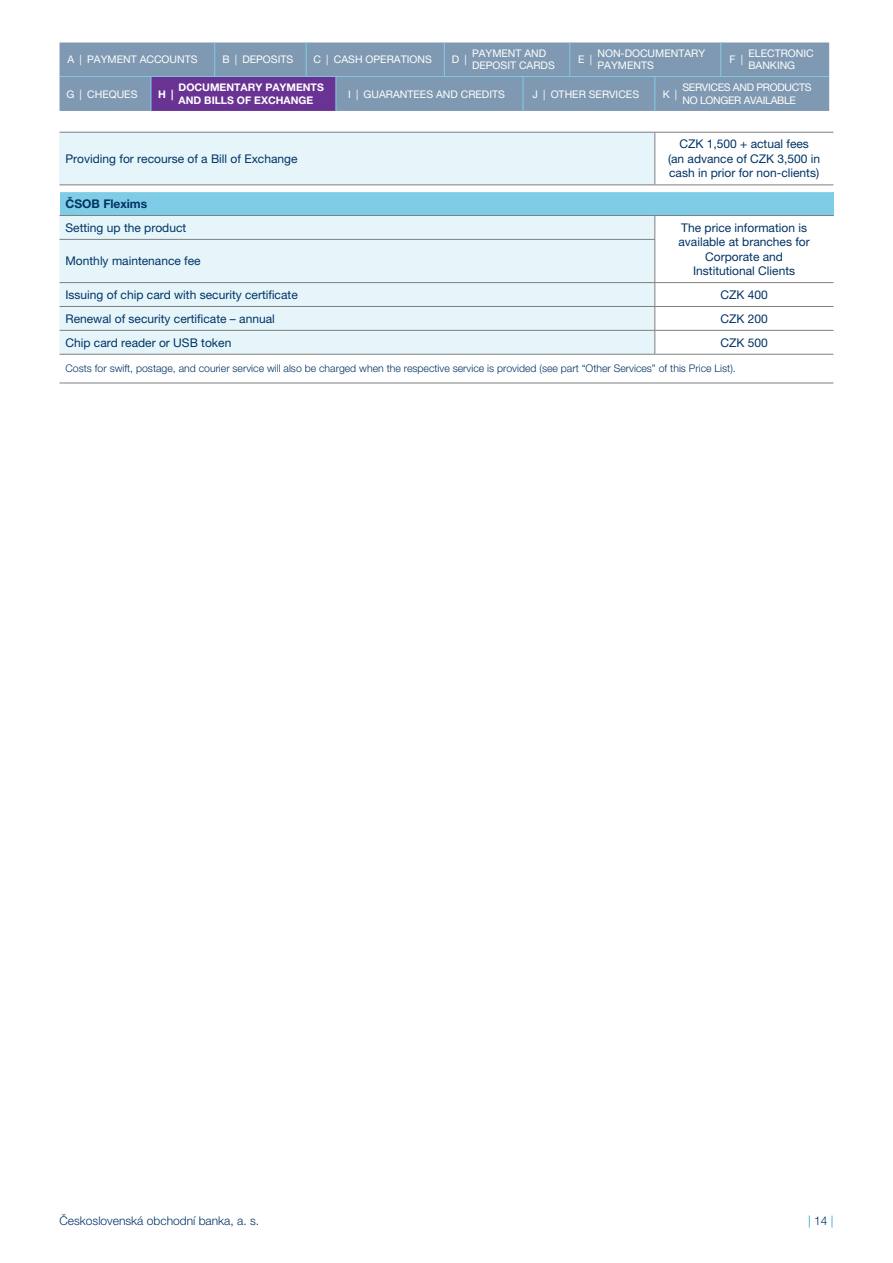
<style>
.page{position:relative;width:893px;height:1263px;background:#fff}
.page>*{position:absolute;margin:0;border:0;box-sizing:border-box;transform-origin:0 0}
.Normal_polozka{font:12px "Helvetica Neue LT Pro";color:#036}
.Normal_polozka_upros{font:12px/14.4px "Helvetica Neue LT Pro";color:#036;text-align:center}
.t1{font:300 12px "Helvetica Neue LT Pro";color:#036}
.Nadpis_hlavni_3{font:700 12px "Helvetica Neue LT Pro";color:#036}
.t2{font:300 12px "Helvetica Neue LT Pro";color:#0099cd}
.t3{font:10.5px/12.6px "Helvetica Neue LT Pro";color:#fff}
.Normal_poznamka_bez{font:300 10.5px "Helvetica Neue LT Pro";color:#036}
.t4{font:700 10.5px "Helvetica Neue LT Pro";color:#fff}
.t5{font:10.5px/12.6px "Helvetica Neue LT Pro";letter-spacing:-.03em;color:#fff}
.s1{color:#036}
</style>
<div class="page">
<div style="left:60px;top:132px;width:595px;height:53px;background:#e5f5fa"></div>
<hr style="left:60px;top:132px;width:595px;height:1px;background:#7f7f7f">
<hr style="left:655px;top:132px;width:178px;height:1px;background:#7f7f7f">
<hr style="left:654px;top:133px;width:1px;height:51px;background:#7f7f7f">
<hr style="left:60px;top:184px;width:595px;height:1px;background:#7f7f7f">
<hr style="left:655px;top:184px;width:178px;height:1px;background:#7f7f7f">
<div style="left:60px;top:192px;width:773px;height:23px;background:#7fcce6"></div>
<div style="left:60px;top:216px;width:594px;height:66px;background:#e5f5fa"></div>
<svg style="left:60px;top:283px;width:773px;height:100px;fill:#e5f5fa"></svg>
<hr style="left:60px;top:215px;width:595px;height:1px;background:#7f7f7f">
<hr style="left:655px;top:215px;width:178px;height:1px;background:#7f7f7f">
<svg style="left:654px;top:216px;width:1px;height:23px"></svg>
<hr style="left:60px;top:239px;width:595px;height:1px;background:#7f7f7f">
<hr style="left:654px;top:240px;width:1px;height:42px;background:#7f7f7f">
<hr style="left:60px;top:306px;width:595px;height:1px;background:#7f7f7f">
<hr style="left:655px;top:306px;width:178px;height:1px;background:#7f7f7f">
<hr style="left:60px;top:330px;width:595px;height:1px;background:#7f7f7f">
<hr style="left:655px;top:330px;width:178px;height:1px;background:#7f7f7f">
<hr style="left:60px;top:383px;width:595px;height:1px;background:#7f7f7f">
<hr style="left:655px;top:383px;width:178px;height:1px;background:#7f7f7f">
<hr style="left:60px;top:282px;width:595px;height:1px;background:#7f7f7f">
<hr style="left:655px;top:282px;width:178px;height:1px;background:#7f7f7f">
<svg style="left:654px;top:283px;width:1px;height:71px"></svg>
<hr style="left:60px;top:354px;width:595px;height:1px;background:#7f7f7f">
<hr style="left:655px;top:354px;width:178px;height:1px;background:#7f7f7f">
<svg style="left:60px;top:43px;width:769px;height:68px;background:#7c8daf"></svg>
<hr style="left:523px;top:77px;width:1px;height:34px;background:#80cce6">
<hr style="left:654px;top:77px;width:1px;height:34px;background:#80cce6">
<hr style="left:151px;top:77px;width:1px;height:34px;background:#80cce6">
<hr style="left:336px;top:77px;width:1px;height:34px;background:#80cce6">
<p class="t3" style="left:68px;top:53px;width:8px">A</p>
<p class="t3" style="left:80px;top:53px;width:4px">|</p>
<p class="t3" style="left:87px;top:53px;width:112px">PAYMENT ACCOUNTS</p>
<p class="t3" style="left:222px;top:53px;width:9px">B</p>
<p class="t3" style="left:235px;top:53px;width:4px">|</p>
<p class="t3" style="left:242px;top:53px;width:52px">DEPOSITS</p>
<p class="t3" style="left:313px;top:53px;width:9px">C</p>
<p class="t3" style="left:326px;top:53px;width:4px">|</p>
<p class="t3" style="left:334px;top:53px;width:99px">CASH OPERATIONS</p>
<p class="t3" style="left:452px;top:53px;width:9px">D</p>
<p class="t3" style="left:464px;top:53px;width:4px">|</p>
<p class="t3" style="left:472px;top:47px;width:84px">PAYMENT AND<br>DEPOSIT CARDS</p>
<p class="t3" style="left:578px;top:53px;width:8px">E</p>
<p class="t3" style="left:590px;top:53px;width:4px">|</p>
<p class="t3" style="left:597px;top:47px;width:109px">NON-DOCUMENTARY<br>PAYMENTS</p>
<p class="t3" style="left:730px;top:53px;width:8px">F</p>
<p class="t3" style="left:741px;top:53px;width:4px">|</p>
<p class="t3" style="left:748px;top:47px;width:67px">ELECTRONIC</p>
<p class="t3" style="left:748px;top:59px;width:48px">BANKING</p>
<p class="t4" style="left:179px;top:81px;width:147px">DOCUMENTARY PAYMENTS</p>
<p class="t4" style="left:179px;top:94px;width:136px">AND BILLS OF EXCHANGE</p>
<p class="t3" style="left:66px;top:88px;width:9px">G</p>
<p class="t3" style="left:80px;top:88px;width:4px">|</p>
<p class="t3" style="left:87px;top:88px;width:52px">CHEQUES</p>
<p class="t4" style="left:158px;top:87px;width:9px">H</p>
<p class="t4" style="left:171px;top:87px;width:4px">|</p>
<p class="Normal_polozka" style="left:66px;top:151px;width:233px">Providing for recourse of a Bill of Exchange</p>
<p class="t3" style="left:348px;top:88px;width:4px">I</p>
<p class="t3" style="left:356px;top:88px;width:4px">|</p>
<p class="t3" style="left:364px;top:88px;width:143px">GUARANTEES AND CREDITS</p>
<p class="t3" style="left:532px;top:88px;width:7px">J</p>
<p class="t3" style="left:543px;top:88px;width:4px">|</p>
<p class="t3" style="left:551px;top:88px;width:90px">OTHER SERVICES</p>
<p class="t3" style="left:663px;top:88px;width:9px">K</p>
<p class="t3" style="left:675px;top:88px;width:4px">|</p>
<p class="t5" style="left:682px;top:81px;width:131px">SERVICES AND PRODUCTS<br>NO LONGER AVAILABLE</p>
<p class="Normal_polozka_upros" style="left:668px;top:137px;width:154px">CZK 1,500 + actual fees<br>(an advance of CZK 3,500 in cash in prior for non-clients)</p>
<p class="Nadpis_hlavni_3" style="left:66px;top:196px;width:83px">ČSOB Flexims</p>
<p class="Normal_polozka" style="left:66px;top:220px;width:122px">Setting up the product</p>
<p class="Normal_polozka_upros" style="left:678px;top:220px;width:133px">The price information is available at branches for<br>Corporate and</p>
<p class="Normal_polozka_upros" style="left:693px;top:263px;width:104px">Institutional Clients</p>
<p class="Normal_polozka" style="left:66px;top:254px;width:137px">Monthly maintenance fee</p>
<p class="Normal_polozka" style="left:66px;top:287px;width:234px">Issuing of chip card with security certificate</p>
<p class="Normal_polozka_upros" style="left:720px;top:287px;width:49px">CZK 400</p>
<p class="Normal_polozka" style="left:66px;top:311px;width:211px">Renewal of security certificate – annual</p>
<p class="Normal_polozka_upros" style="left:720px;top:311px;width:49px">CZK 200</p>
<p class="Normal_polozka" style="left:66px;top:335px;width:167px">Chip card reader or USB token</p>
<p class="Normal_polozka_upros" style="left:720px;top:335px;width:49px">CZK 500</p>
<p class="Normal_poznamka_bez" style="left:66px;top:362px;width:672px">Costs for swift, postage, and courier service will also be charged when the respective service is provided (see part “Other Services” of this Price List).</p>
<p class="t1" style="left:60px;top:1213px;width:201px">Československá obchodní banka, a. s.</p>
<p class="t2" style="left:808px;top:1213px;width:27px">| <span class="s1">14</span> |</p>
</div>
